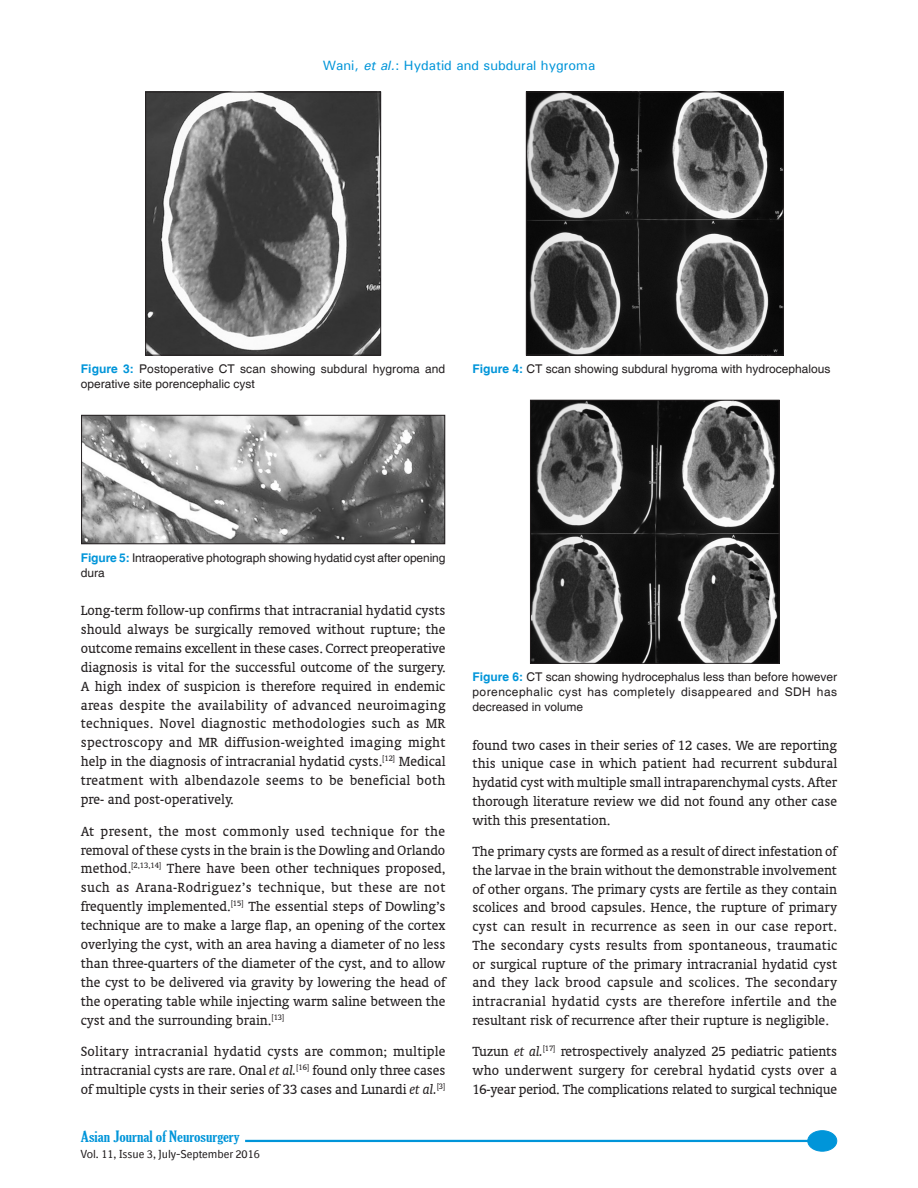
<style>
.page{position:relative;width:918px;height:1188px;background:#fff}
.page>*{position:absolute;margin:0;border:0;box-sizing:border-box;transform-origin:0 0}
.TX{font:15px/18.9px "Oranda BT";color:#231f20;text-align:justify}
.RF{font:extra-condensed 15px "Gloucester";color:#0095d9;scale:1.25 1}
.t1{font:500 13.5px "Univers";color:#0095d9}
.FGC{font:12px/15px "Helvetica";color:#231f20}
.RF_RECTO_1{font:11.25px "BI Sans";letter-spacing:-.005em;color:#231f20}
.s1{font-style:italic}
.s2{font-weight:700;color:#0095d9}
</style>
<div class="page">
<div style="left:808px;top:1131px;width:29px;height:20px;background:#0095d9;border-radius:50%"></div>
<div style="left:807px;top:1130px;width:30px;height:22px;border:1px solid #0095d9;border-radius:50%"></div>
<hr style="left:245px;top:1140px;width:567px;height:2px;background:#0095d9">
<img style="left:532px;top:402px;width:245px;height:260px">
<div style="left:530px;top:400px;width:249px;height:264px;border:1px solid #231f20"></div>
<img style="left:528px;top:94px;width:254px;height:259px">
<div style="left:526px;top:92px;width:258px;height:263px;border:1px solid #231f20"></div>
<img style="left:83px;top:417px;width:360px;height:125px">
<div style="left:81px;top:415px;width:364px;height:129px;border:1px solid #231f20"></div>
<img style="left:147px;top:94px;width:232px;height:259px">
<div style="left:145px;top:92px;width:236px;height:263px;border:1px solid #231f20"></div>
<p class="t1" style="left:323px;top:57px;width:274px">Wani, <span class="s1">etal.</span>: Hydatid and subdural hygroma</p>
<p class="FGC" style="left:81px;top:362px;width:366px"><span class="s2">Figure 3:</span> Postoperative CT scan showing subdural hygroma and operative site porencephalic cyst</p>
<p class="FGC" style="left:472px;top:362px;width:360px"><span class="s2">Figure 4:</span> CT scan showing subdural hygroma with hydrocephalous</p>
<p class="FGC" style="left:81px;top:550px;width:366px"><span class="s2">Figure 5:</span> Intraoperative photograph showing hydatid cyst after opening dura</p>
<p class="TX" style="left:81px;top:601px;width:366px">Long‑term follow‑up confirms that intracranial hydatid cysts should always be surgically removed without rupture; the outcome remains excellent in these cases. Correct preoperative diagnosis is vital for the successful outcome of the surgery.<br>A high index of suspicion is therefore required in endemic areas despite the availability of advanced neuroimaging techniques. Novel diagnostic methodologies such as MR spectroscopy and MR diffusion‑weighted imaging might help in the diagnosis of intracranial hydatid cysts.<sup>[12]</sup> Medical treatment with albendazole seems to be beneficial both pre‑ and post-operatively.</p>
<p class="TX" style="left:81px;top:821px;width:366px">At present, the most commonly used technique for the removal of these cysts in the brain is the Dowling and Orlando method.<sup>[2,13,14]</sup> There have been other techniques proposed, such as Arana‑Rodriguez’s technique, but these are not frequently implemented.<sup>[15]</sup> The essential steps of Dowling’s technique are to make a large flap, an opening of the cortex overlying the cyst, with an area having a diameter of no less than three‑quarters of the diameter of the cyst, and to allow the cyst to be delivered via gravity by lowering the head of the operating table while injecting warm saline between the cyst and the surrounding brain.<sup>[13]</sup></p>
<p class="TX" style="left:81px;top:1042px;width:366px">Solitary intracranial hydatid cysts are common; multiple intracranial cysts are rare. Onal <span class="s1">et al.</span><sup>[16]</sup> found only three cases of multiple cysts in their series of 33 cases and Lunardi <span class="s1">et al.</span><sup>[3]</sup></p>
<p class="RF" style="left:81px;top:1128px;width:129px">Asian Journal of Neurosurgery</p>
<p class="RF_RECTO_1" style="left:81px;top:1148px;width:181px">Vol. 11, Issue 3, July‑September 2016</p>
<p class="FGC" style="left:472px;top:670px;width:366px;text-align:justify"><span class="s2">Figure 6:</span> CT scan showing hydrocephalus less than before however porencephalic cyst has completely disappeared and SDH has decreased in volume</p>
<p class="TX" style="left:472px;top:735px;width:366px">found two cases in their series of 12 cases. We are reporting this unique case in which patient had recurrent subdural hydatid cyst with multiple small intraparenchymal cysts. After thorough literature review we did not found any other case with this presentation.</p>
<p class="TX" style="left:472px;top:842px;width:366px">The primary cysts are formed as a result of direct infestation of the larvae in the brain without the demonstrable involvement of other organs. The primary cysts are fertile as they contain scolices and brood capsules. Hence, the rupture of primary cyst can result in recurrence as seen in our case report.<br>The secondary cysts results from spontaneous, traumatic or surgical rupture of the primary intracranial hydatid cyst and they lack brood capsule and scolices. The secondary intracranial hydatid cysts are therefore infertile and the resultant risk of recurrence after their rupture is negligible.</p>
<p class="TX" style="left:472px;top:1042px;width:366px">Tuzun <span class="s1">et al.</span><sup>[17]</sup> retrospectively analyzed 25 pediatric patients who underwent surgery for cerebral hydatid cysts over a 16‑year period. The complications related to surgical technique</p>
</div>
